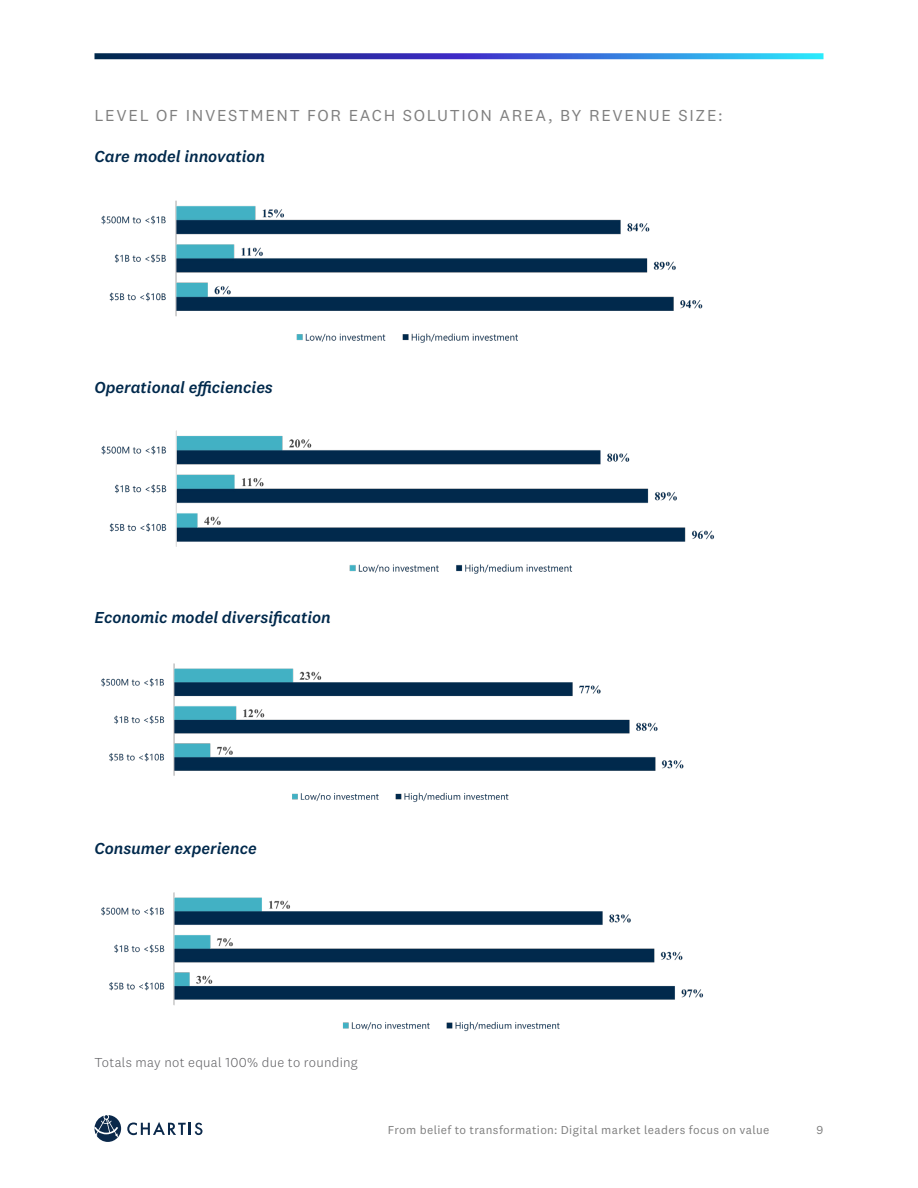
<style>
.page{position:relative;width:918px;height:1188px;background:#fff}
.page>*{position:absolute;margin:0;border:0;box-sizing:border-box;transform-origin:0 0}
.Chartis_-_Figure_Title{font:italic 500 16.5px "National 2";color:#00294c}
.Chartis_-_Figure_Title-2{font:16.5px "National 2";letter-spacing:.1em;color:#7f7f7f}
.Chartis_-_Bullet_Callout_Small{font:300 13.5px "National 2";letter-spacing:.02em;color:#636366}
.t1{font:12px "National 2";letter-spacing:.03em;color:#7f7f7f}
</style>
<div class="page">
<svg style="left:95px;top:1115px;width:26px;height:27px"></svg>
<svg style="left:127px;top:1122px;width:75px;height:13px"></svg>
<svg style="left:94px;top:53px;width:730px;height:6px;background:#3260b9"></svg>
<img style="left:101px;top:430px;width:613px;height:144px">
<img style="left:101px;top:200px;width:602px;height:143px">
<img style="left:101px;top:663px;width:583px;height:140px">
<img style="left:101px;top:892px;width:603px;height:140px">
<p class="Chartis_-_Figure_Title-2" style="left:94px;top:105px;width:630px">LEVEL OF INVESTMENT FOR EACH SOLUTION AREA, BY REVENUE SIZE:</p>
<p class="Chartis_-_Figure_Title" style="left:94px;top:146px;width:172px">Care model innovation</p>
<p class="Chartis_-_Figure_Title" style="left:94px;top:377px;width:180px">Operational efficiencies</p>
<p class="Chartis_-_Figure_Title" style="left:94px;top:608px;width:238px">Economic model diversification</p>
<p class="Chartis_-_Figure_Title" style="left:94px;top:838px;width:164px">Consumer experience</p>
<p class="Chartis_-_Bullet_Callout_Small" style="left:94px;top:1054px;width:265px">Totals may not equal 100% due to rounding</p>
<p class="t1" style="left:388px;top:1123px;width:383px">From belief to transformation: Digital market leaders focus on value</p>
<p class="t1" style="left:817px;top:1123px;width:8px">9</p>
</div>
